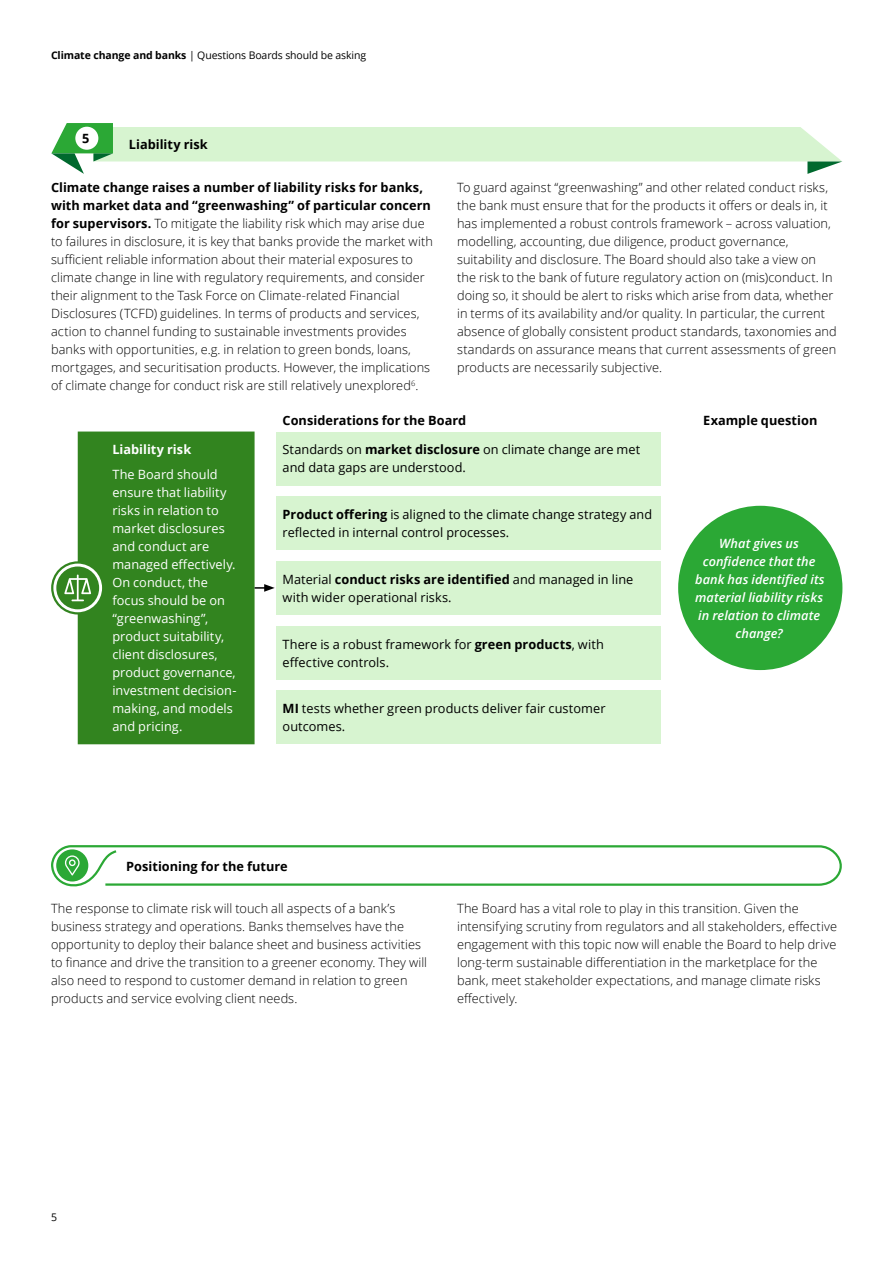
<style>
.page{position:relative;width:893px;height:1263px;background:#fff}
.page>*{position:absolute;margin:0;border:0;box-sizing:border-box;transform-origin:0 0}
.t1{font:300 12.75px/18px "Open Sans";letter-spacing:.005em;color:#000}
.t2{font:12.75px/18px "Open Sans";letter-spacing:.005em;color:#000}
.t3{font:12.75px/18px "Open Sans";letter-spacing:.005em;color:#fff}
.t4{font:italic 600 12.75px/18px "Open Sans";letter-spacing:.005em;color:#fff;text-align:center}
.t5{font:700 12.75px "Open Sans";color:#000}
.t6{font:700 12.75px "Open Sans";color:#fff}
.t7{font:10.5px "Open Sans";letter-spacing:-.01em;color:#000}
.s1{font-weight:700}
</style>
<div class="page">
<svg style="left:51px;top:845px;width:790px;height:42px"></svg>
<svg style="left:51px;top:123px;width:791px;height:51px"></svg>
<div style="left:75px;top:127px;width:23px;height:23px;background:#fff;border-radius:50%"></div>
<div style="left:678px;top:506px;width:164px;height:164px;background:#2ba835;border-radius:50%"></div>
<div style="left:79px;top:433px;width:174px;height:310px;background:#32841f"></div>
<div style="left:78px;top:431px;width:177px;height:313px;border:2px solid #32841f"></div>
<div style="left:276px;top:431px;width:385px;height:54px;background:#d7f4d0"></div>
<div style="left:276px;top:496px;width:385px;height:54px;background:#d7f4d0"></div>
<div style="left:276px;top:561px;width:385px;height:54px;background:#d7f4d0"></div>
<div style="left:276px;top:626px;width:385px;height:54px;background:#d7f4d0"></div>
<div style="left:276px;top:690px;width:385px;height:54px;background:#d7f4d0"></div>
<svg style="left:255px;top:584px;width:20px;height:8px"></svg>
<svg style="left:52px;top:562px;width:51px;height:51px"></svg>
<div style="left:51px;top:561px;width:53px;height:53px;border:2px solid #32841f;border-radius:50%"></div>
<svg style="left:56px;top:566px;width:43px;height:43px"></svg>
<p class="t7" style="left:51px;top:48px;width:317px"><span class="s1">Climate change and banks</span> | Questions Boards should be asking</p>
<p class="t5" style="left:82px;top:129px;width:9px">5</p>
<p class="t5" style="left:129px;top:135px;width:80px">Liability risk</p>
<p class="t1" style="left:51px;top:178px;width:383px"><span class="s1">Climate change raises a number of liability risks for banks, with market data and “greenwashing” of particular concern for supervisors.</span> To mitigate the liability risk which may arise due to failures in disclosure, it is key that banks provide the market with sufficient reliable information about their material exposures to climate change in line with regulatory requirements, and consider their alignment to the Task Force on Climate-related Financial Disclosures (TCFD) guidelines. In terms of products and services, action to channel funding to sustainable investments provides banks with opportunities, e.g. in relation to green bonds, loans, mortgages, and securitisation products. However, the implications of climate change for conduct risk are still relatively unexplored<sup>6</sup>.</p>
<p class="t1" style="left:457px;top:178px;width:381px">To guard against “greenwashing” and other related conduct risks, the bank must ensure that for the products it offers or deals in, it has implemented a robust controls framework – across valuation, modelling, accounting, due diligence, product governance, suitability and disclosure. The Board should also take a view on the risk to the bank of future regulatory action on (mis)conduct. In doing so, it should be alert to risks which arise from data, whether in terms of its availability and/or quality. In particular, the current absence of globally consistent product standards, taxonomies and standards on assurance means that current assessments of green products are necessarily subjective.</p>
<p class="t6" style="left:112px;top:441px;width:80px">Liability risk</p>
<p class="t3" style="left:112px;top:465px;width:126px">The Board should ensure that liability risks in relation to market disclosures and conduct are managed effectively.<br>On conduct, the focus should be on “greenwashing”, product suitability, client disclosures, product governance, investment decision&shy;making, and models and pricing.</p>
<p class="t5" style="left:283px;top:411px;width:185px">Considerations for the Board</p>
<p class="t5" style="left:703px;top:411px;width:116px">Example question</p>
<p class="t2" style="left:283px;top:440px;width:359px">Standards on <span class="s1">market disclosure</span> on climate change are met and data gaps are understood.</p>
<p class="t2" style="left:283px;top:505px;width:371px"><span class="s1">Product offering</span> is aligned to the climate change strategy and reflected in internal control processes.</p>
<p class="t2" style="left:283px;top:570px;width:352px">Material <span class="s1">conduct risks are identified</span> and managed in line with wider operational risks.</p>
<p class="t2" style="left:283px;top:634px;width:323px">There is a robust framework for <span class="s1">green products</span>, with effective controls.</p>
<p class="t2" style="left:283px;top:699px;width:324px"><span class="s1">MI</span> tests whether green products deliver fair customer outcomes.</p>
<p class="t4" style="left:695px;top:534px;width:131px">What gives us confidence that the bank has identified its material liability risks in relation to climate change?</p>
<p class="t5" style="left:126px;top:857px;width:163px">Positioning for the future</p>
<p class="t1" style="left:51px;top:899px;width:378px">The response to climate risk will touch all aspects of a bank’s business strategy and operations. Banks themselves have the opportunity to deploy their balance sheet and business activities to finance and drive the transition to a greener economy. They will also need to respond to customer demand in relation to green products and service evolving client needs.</p>
<p class="t1" style="left:457px;top:899px;width:381px">The Board has a vital role to play in this transition. Given the intensifying scrutiny from regulators and all stakeholders, effective engagement with this topic now will enable the Board to help drive long-term sustainable differentiation in the marketplace for the bank, meet stakeholder expectations, and manage climate risks effectively.</p>
<p class="t7" style="left:51px;top:1210px;width:8px">5</p>
</div>
